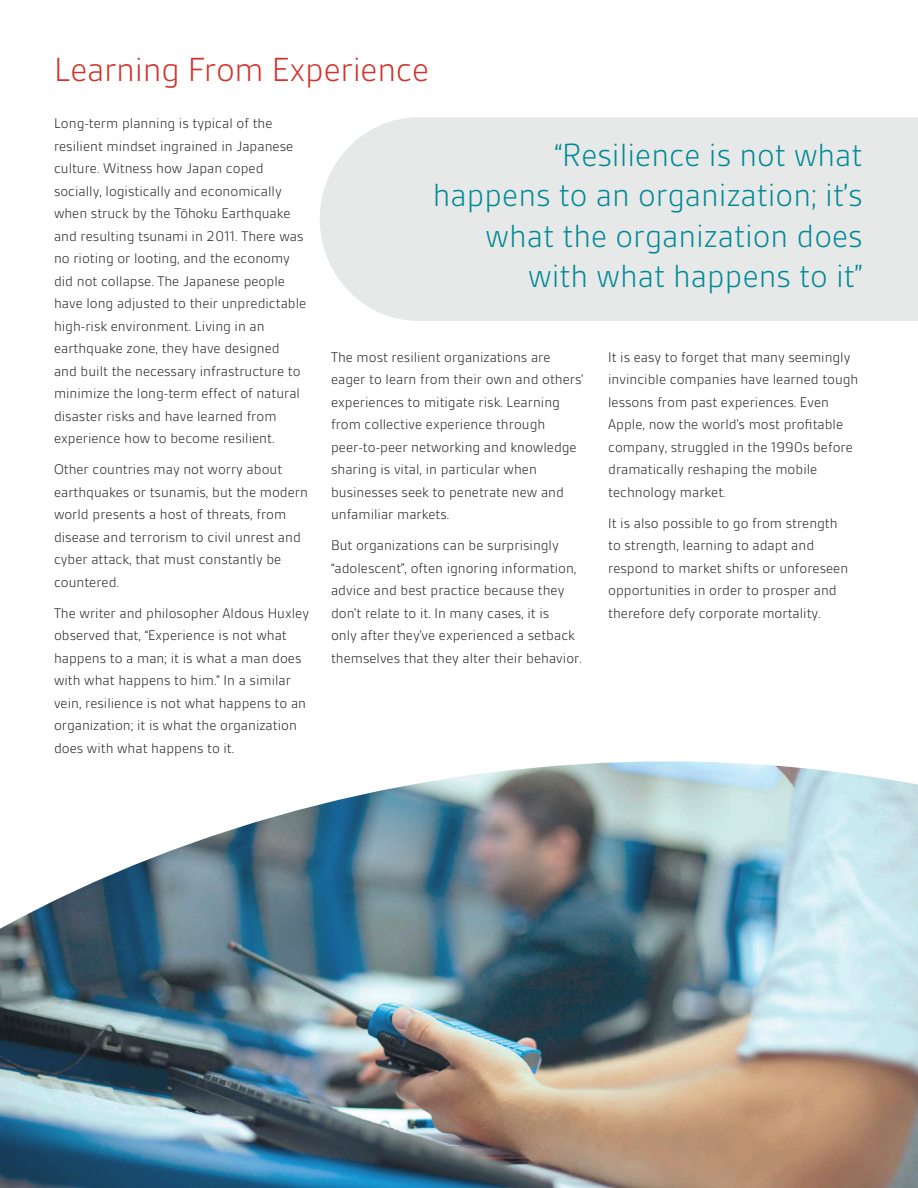
<style>
.page{position:relative;width:918px;height:1188px;background:#fff}
.page>*{position:absolute;margin:0;border:0;box-sizing:border-box;transform-origin:0 0}
.Main_header{font:300 36px "BSI Gesta";letter-spacing:-.01em;color:#d2322a}
.Pull_quote_right{font:300 34.5px/40.5px "BSI Gesta";color:#008996;text-align:right}
.BSI_body_copy{font:300 15px/22.5px "BSI Gesta";color:#231f20}
.s1{font-family:"Gesta"}
</style>
<div class="page">
<img style="left:0;top:761px;width:918px;height:427px">
<div style="left:320px;top:117px;width:598px;height:204px;background:#e7e9e8"></div>
<p class="Main_header" style="left:54px;top:51px;width:377px">Learning From Experience</p>
<p class="BSI_body_copy" style="left:54px;top:112px;width:254px">Long-term planning is typical of the resilient mindset ingrained in Japanese culture. Witness how Japan coped socially, logistically and economically when struck by the <span class="s1">Tōhoku</span> Earthquake and resulting tsunami in 2011. There was no rioting or looting, and the economy did not collapse. The Japanese people have long adjusted to their unpredictable high-risk environment. Living in an earthquake zone, they have designed and built the necessary infrastructure to minimize the long-term effect of natural disaster risks and have learned from experience how to become resilient.</p>
<p class="BSI_body_copy" style="left:54px;top:458px;width:255px">Other countries may not worry about earthquakes or tsunamis, but the modern world presents a host of threats, from disease and terrorism to civil unrest and cyber attack, that must constantly be countered.</p>
<p class="BSI_body_copy" style="left:54px;top:602px;width:257px">The writer and philosopher Aldous Huxley observed that, “Experience is not what happens to a man; it is what a man does with what happens to him.” In a similar vein, resilience is not what happens to an organization; it is what the organization does with what happens to it.</p>
<p class="Pull_quote_right" style="left:433px;top:135px;width:431px">“Resilience is not what happens to an organization; it’s what the organization does with what happens to it”</p>
<p class="BSI_body_copy" style="left:331px;top:346px;width:254px">The most resilient organizations are eager to learn from their own and others’ experiences to mitigate risk. Learning from collective experience through peer-to-peer networking and knowledge sharing is vital, in particular when businesses seek to penetrate new and unfamiliar markets.</p>
<p class="BSI_body_copy" style="left:331px;top:534px;width:252px">But organizations can be surprisingly “adolescent”, often ignoring information, advice and best practice because they don’t relate to it. In many cases, it is<br>only after they’ve experienced a setback themselves that they alter their behavior.</p>
<p class="BSI_body_copy" style="left:608px;top:346px;width:252px">It is easy to forget that many seemingly invincible companies have learned tough lessons from past experiences. Even Apple, now the world’s most profitable company, struggled in the 1990s before dramatically reshaping the mobile technology market.</p>
<p class="BSI_body_copy" style="left:608px;top:512px;width:242px">It is also possible to go from strength to strength, learning to adapt and respond to market shifts or unforeseen opportunities in order to prosper and therefore defy corporate mortality.</p>
</div>
